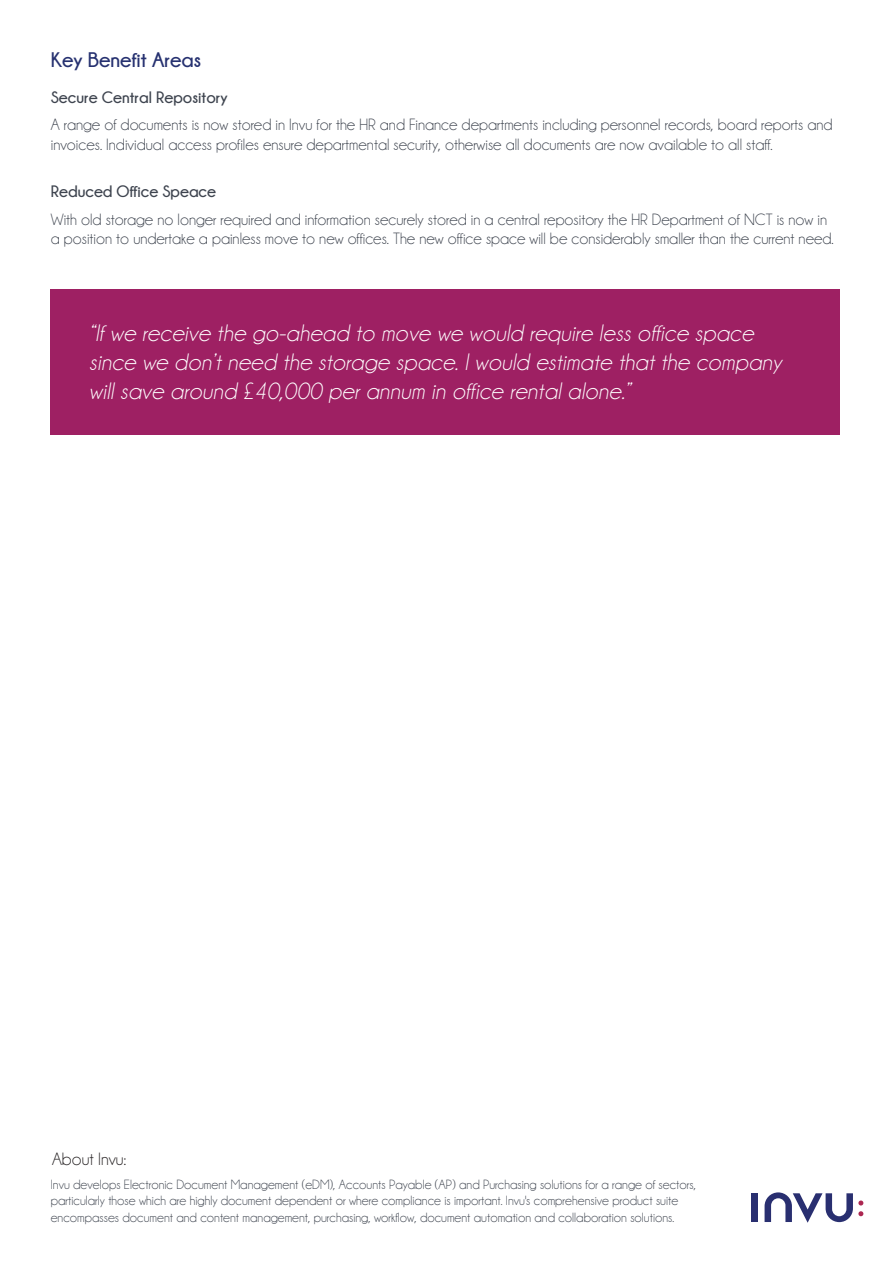
<style>
.page{position:relative;width:893px;height:1263px;background:#fff}
.page>*{position:absolute;margin:0;border:0;box-sizing:border-box;transform-origin:0 0}
.t1{font:italic 24px/28.8px "Champagne&Limousines";letter-spacing:.015em;color:#fff}
.t2{font:700 21px "Champagne&Limousines";color:#263170}
.t3{font:18px "Champagne&Limousines";color:#231f20}
.t4{font:16.5px/19.8px "Champagne&Limousines";color:#3e444f}
.t5{font:700 16.5px "Champagne&Limousines";color:#3e444f}
.t6{font:13.5px/16.2px "Champagne&Limousines";color:#3e444f}
</style>
<div class="page">
<div style="left:51px;top:289px;width:789px;height:145px;background:#9e2063"></div>
<div style="left:752px;top:1193px;width:6px;height:29px;background:#292f70"></div>
<svg style="left:765px;top:1192px;width:98px;height:31px"></svg>
<p class="t2" style="left:51px;top:48px;width:152px">Key Benefit Areas</p>
<p class="t5" style="left:51px;top:88px;width:178px">Secure Central Repository</p>
<p class="t4" style="left:51px;top:115px;width:783px">A range of documents is now stored in Invu for the HR and Finance departments including personnel records, board reports and invoices. Individual access profiles ensure departmental security, otherwise all documents are now available to all staff.</p>
<p class="t5" style="left:51px;top:183px;width:167px">Reduced Office Speace</p>
<p class="t4" style="left:51px;top:209px;width:784px">With old storage no longer required and information securely stored in a central repository the HR Department of NCT is now in a position to undertake a painless move to new offices. The new office space will be considerably smaller than the current need.</p>
<h1 class="t1" style="left:89px;top:319px;width:694px">“If we receive the go-ahead to move we would require less office space since we don’t need the storage space. I would estimate that the company will save around £40,000 per annum in office rental alone.”</h1>
<p class="t3" style="left:52px;top:1150px;width:75px">About Invu:</p>
<p class="t6" style="left:51px;top:1177px;width:647px">Invu develops Electronic Document Management (eDM), Accounts Payable (AP) and Purchasing solutions for a range of sectors, particularly those which are highly document dependent or where compliance is important. Invu's comprehensive product suite encompasses document and content management, purchasing, workflow, document automation and collaboration solutions.</p>
</div>
